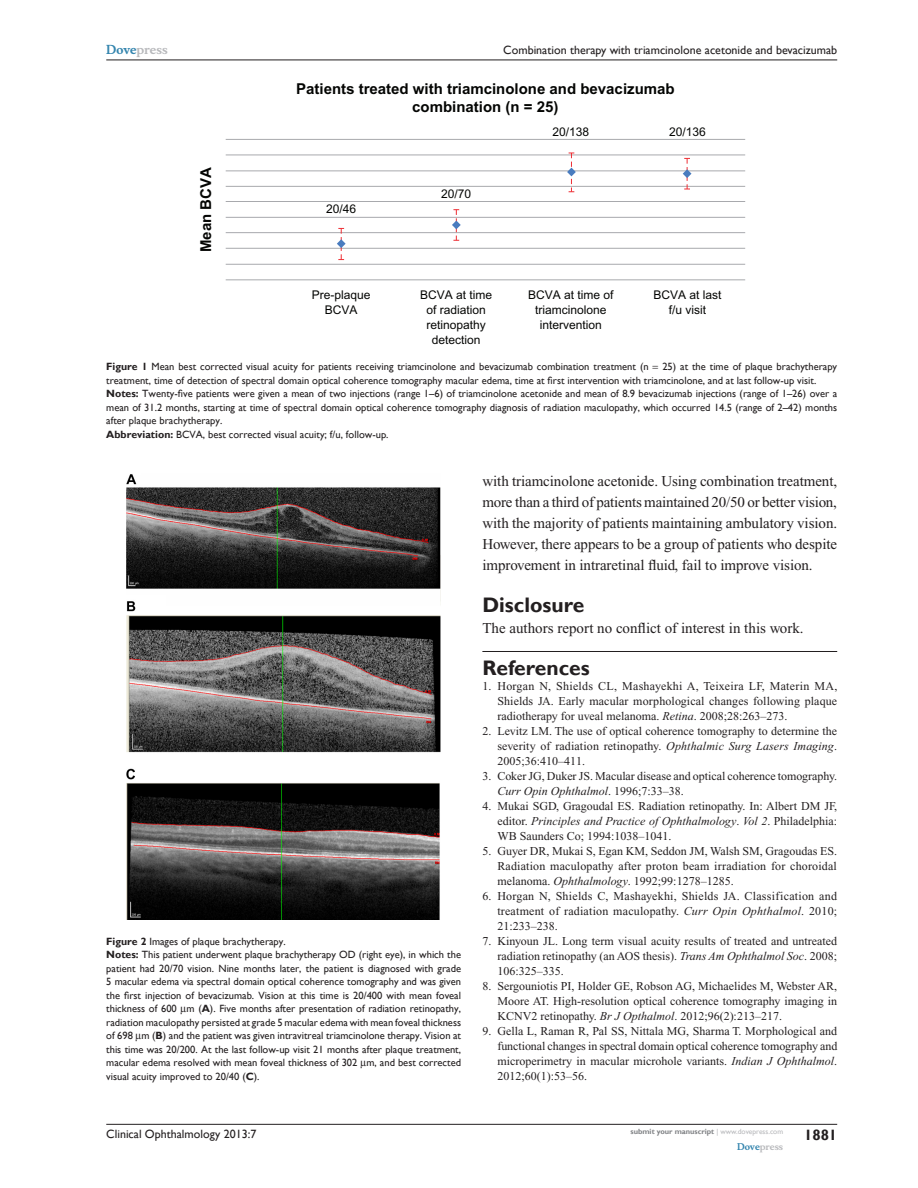
<style>
.page{position:relative;width:918px;height:1188px;background:#fff}
.page>*{position:absolute;margin:0;border:0;box-sizing:border-box;transform-origin:0 0}
.RefH{font:700 21px "Gill Sans";color:#231f20}
.Tx{font:15px/21px "Times New Roman";letter-spacing:-.005em;color:#231f20;text-align:justify}
.t1{font:700 15px/18px "Arial";color:#040503;text-align:center}
.TxF{font:15px "Times New Roman";color:#231f20}
.t2{font:700 15px "Gill Sans";color:#231f20}
.RefNL1{font:12px/15px "Times New Roman";color:#231f20;text-align:justify}
.t3{font:12px/15px "Arial";color:#040503;text-align:center}
.t4{font:12px "Gill Sans";color:#231f20}
.t5{font:700 12px "Musee";color:#b8b9bc}
.FigSNRI{font:10.5px/13.5px "Gill Sans";color:#231f20;text-align:justify}
.FC{font:10.5px/13.5px "Gill Sans";color:#231f20}
.t6{font:700 9px "Musee";color:#b8b9bc}
.t7{font:700 7.5px "Gill Sans";color:#808285}
.s1{color:#3485ae}
.s2{font-weight:700}
.s3{font-style:italic}
.s4{font-weight:400;color:#b8b9bc}
</style>
<div class="page">
<hr style="left:106px;top:1124px;width:731px;height:1px;background:#231f20">
<hr style="left:106px;top:60px;width:731px;height:1px;background:#231f20">
<hr style="left:482px;top:651px;width:355px;height:1px;background:#231f20">
<hr style="left:226px;top:139px;width:519px;height:1px;background:#a8a9ad">
<hr style="left:226px;top:155px;width:519px;height:1px;background:#a8a9ad">
<hr style="left:226px;top:171px;width:519px;height:1px;background:#a8a9ad">
<hr style="left:226px;top:186px;width:519px;height:1px;background:#a8a9ad">
<hr style="left:226px;top:201px;width:519px;height:1px;background:#a8a9ad">
<hr style="left:226px;top:217px;width:519px;height:1px;background:#a8a9ad">
<hr style="left:226px;top:232px;width:519px;height:1px;background:#a8a9ad">
<hr style="left:226px;top:248px;width:519px;height:1px;background:#a8a9ad">
<hr style="left:226px;top:264px;width:519px;height:1px;background:#a8a9ad">
<hr style="left:226px;top:279px;width:519px;height:1px;background:#a8a9ad">
<svg style="left:683px;top:158px;width:9px;height:32px"></svg>
<svg style="left:567px;top:153px;width:9px;height:39px"></svg>
<svg style="left:452px;top:209px;width:9px;height:32px"></svg>
<svg style="left:337px;top:228px;width:9px;height:32px"></svg>
<img style="left:126px;top:474px;width:315px;height:445px">
<p class="t5" style="left:106px;top:43px;width:63px"><span class="s1">Dove</span>press</p>
<p class="t1" style="left:197px;top:252px;width:87px;rotate:-90deg">Mean BCVA</p>
<p class="t4" style="left:503px;top:43px;width:335px">Combination therapy with triamcinolone acetonide and bevacizumab</p>
<p class="t1" style="left:296px;top:79px;width:380px">Patients treated with triamcinolone and bevacizumab combination (n = 25)</p>
<p class="t3" style="left:326px;top:202px;width:32px">20/46</p>
<p class="t3" style="left:441px;top:187px;width:32px">20/70</p>
<p class="t3" style="left:553px;top:124px;width:38px">20/138</p>
<p class="t3" style="left:669px;top:124px;width:38px">20/136</p>
<p class="t3" style="left:312px;top:288px;width:60px">Pre-plaque<br>BCVA</p>
<p class="t3" style="left:420px;top:288px;width:74px">BCVA at time of radiation retinopathy detection</p>
<p class="t3" style="left:528px;top:288px;width:87px">BCVA at time of triamcinolone intervention</p>
<p class="t3" style="left:653px;top:288px;width:70px">BCVA at last f/u visit</p>
<p class="FC" style="left:106px;top:360px;width:732px;text-indent:556px">25) at the time of plaque brachytherapy treatment, time of detection of spectral domain optical coherence tomography macular edema, time at first intervention with triamcinolone, and at last follow-up visit.</p>
<p class="FigSNRI" style="left:106px;top:387px;width:732px"><span class="s2">Notes:</span> Twenty-five patients were given a mean of two injections (range 1–6) of triamcinolone acetonide and mean of 8.9 bevacizumab injections (range of 1–26) over a mean of 31.2 months, starting at time of spectral domain optical coherence tomography diagnosis of radiation maculopathy, which occurred 14.5 (range of 2–42) months after plaque brachytherapy.</p>
<p class="FigSNRI" style="left:106px;top:428px;width:284px"><span class="s2">Abbreviation:</span> BCVA, best corrected visual acuity; f/u, follow-up.</p>
<p class="FC" style="left:106px;top:360px;width:544px"><span class="s2">Figure 1</span> Mean best corrected visual acuity for patients receiving triamcinolone and bevacizumab combination treatment (n</p>
<p class="FC" style="left:106px;top:934px;width:181px"><span class="s2">Figure 2</span> Images of plaque brachytherapy.</p>
<p class="FigSNRI" style="left:106px;top:948px;width:356px"><span class="s2">Notes:</span> This patient underwent plaque brachytherapy OD (right eye), in which the patient had 20/70 vision. Nine months later, the patient is diagnosed with grade 5 macular edema via spectral domain optical coherence tomography and was given the first injection of bevacizumab. Vision at this time is 20/400 with mean foveal thickness of 600 m (<span class="s2">A</span>). Five months after presentation of radiation retinopathy, radiation maculopathy persisted at grade 5 macular edema with mean foveal thickness of 698 m (<span class="s2">B</span>) and the patient was given intravitreal triamcinolone therapy. Vision at this time was 20/200. At the last follow-up visit 21 months after plaque treatment, macular edema resolved with mean foveal thickness of 302 m, and best corrected visual acuity improved to 20/40 (<span class="s2">C</span>).</p>
<p class="Tx" style="left:482px;top:470px;width:356px">with triamcinolone acetonide. Using combination treatment, more than a third of patients maintained 20/50 or better vision, with the majority of patients maintaining ambulatory vision.<br>However, there appears to be a group of patients who despite improvement in intraretinal fluid, fail to improve vision.</p>
<h1 class="RefH" style="left:482px;top:592px;width:103px">Disclosure</h1>
<p class="TxF" style="left:482px;top:619px;width:323px">The authors report no conflict of interest in this work.</p>
<p class="RefH" style="left:482px;top:655px;width:109px">References</p>
<p class="RefNL1" style="left:497px;top:678px;width:341px;text-indent:-15px">1. Horgan N, Shields CL, Mashayekhi A, Teixeira LF, Materin MA, Shields JA. Early macular morphological changes following plaque radiotherapy for uveal melanoma. <span class="s3">Retina</span>. 2008;28:263–273.</p>
<p class="RefNL1" style="left:497px;top:723px;width:341px;text-indent:-15px">2. Levitz LM. The use of optical coherence tomography to determine the severity of radiation retinopathy. <span class="s3">Ophthalmic Surg Lasers Imaging</span>.<br>2005;36:410–411.</p>
<p class="RefNL1" style="left:497px;top:768px;width:341px;text-indent:-15px">3. Coker JG, Duker JS. Macular disease and optical coherence tomography.<br><span class="s3">Curr Opin Ophthalmol</span>. 1996;7:33–38.</p>
<p class="RefNL1" style="left:497px;top:798px;width:341px;text-indent:-15px">4. Mukai SGD, Gragoudal ES. Radiation retinopathy. In: Albert DM JF, editor. <span class="s3">Principles and Practice of Ophthalmology</span>. <span class="s3">Vol 2</span>. Philadelphia:<br>WB Saunders Co; 1994:1038–1041.</p>
<p class="RefNL1" style="left:497px;top:843px;width:341px;text-indent:-15px">5. Guyer DR, Mukai S, Egan KM, Seddon JM, Walsh SM, Gragoudas ES.<br>Radiation maculopathy after proton beam irradiation for choroidal melanoma. <span class="s3">Ophthalmology</span>. 1992;99:1278–1285.</p>
<p class="RefNL1" style="left:497px;top:888px;width:341px;text-indent:-15px">6. Horgan N, Shields C, Mashayekhi, Shields JA. Classification and treatment of radiation maculopathy. <span class="s3">Curr Opin Ophthalmol</span>. 2010; 21:233–238.</p>
<p class="RefNL1" style="left:497px;top:933px;width:341px;text-indent:-15px">7. Kinyoun JL. Long term visual acuity results of treated and untreated radiation retinopathy (an AOS thesis). <span class="s3">Trans Am Ophthalmol Soc</span>. 2008; 106:325–335.</p>
<p class="RefNL1" style="left:497px;top:978px;width:341px;text-indent:-15px">8. Sergouniotis PI, Holder GE, Robson AG, Michaelides M, Webster AR, Moore AT. High-resolution optical coherence tomography imaging in KCNV2 retinopathy. <span class="s3">Br J Opthalmol</span>. 2012;96(2):213–217.</p>
<p class="RefNL1" style="left:497px;top:1023px;width:341px;text-indent:-15px">9. Gella L, Raman R, Pal SS, Nittala MG, Sharma T. Morphological and functional changes in spectral domain optical coherence tomography and microperimetry in macular microhole variants. <span class="s3">Indian J Ophthalmol</span>.<br>2012;60(1):53–56.</p>
<p class="t4" style="left:106px;top:1127px;width:152px">Clinical Ophthalmology 2013:7</p>
<p class="t7" style="left:631px;top:1127px;width:154px">submit your manuscript <span class="s4">| www.dovepress.com</span></p>
<p class="t6" style="left:737px;top:1141px;width:48px"><span class="s1">Dove</span>press</p>
<p class="t2" style="left:804px;top:1126px;width:35px">1881</p>
</div>
